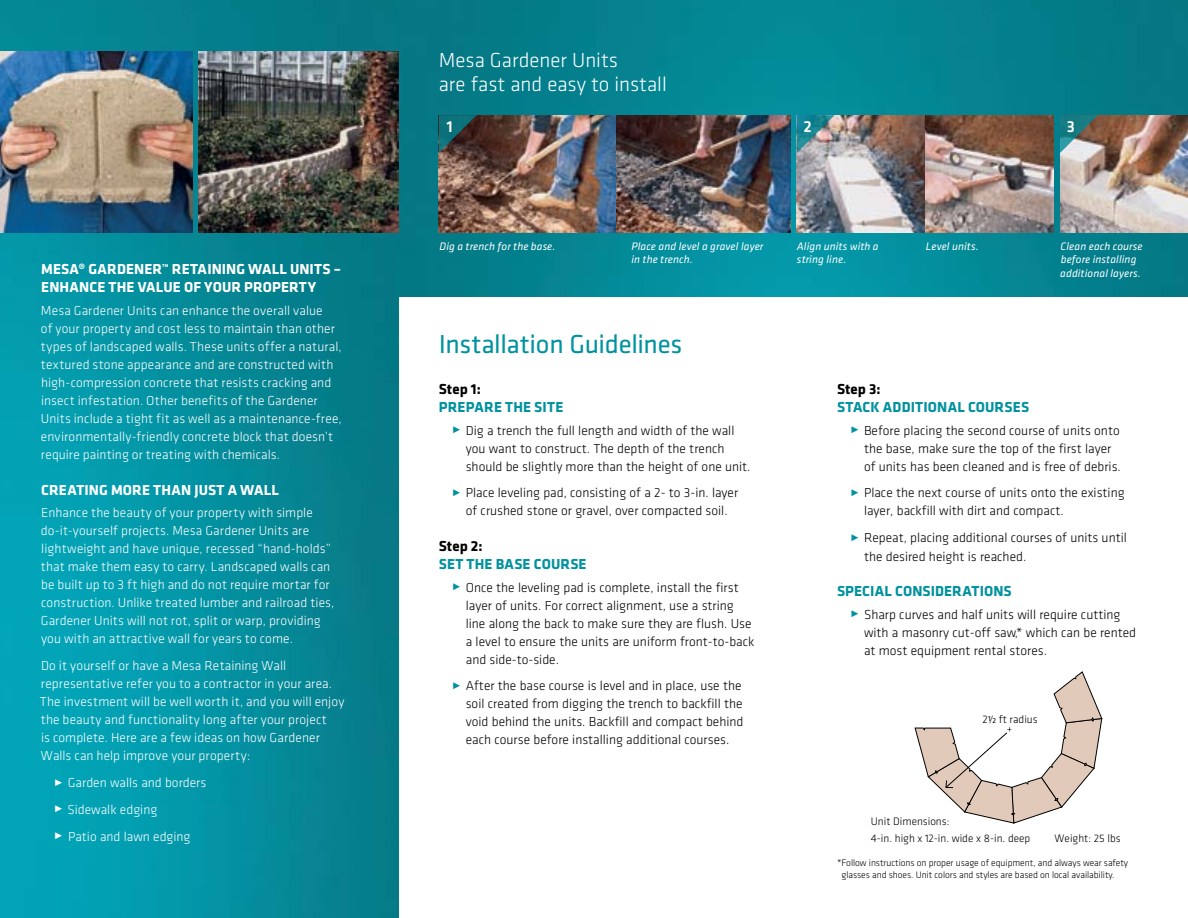
<style>
.page{position:relative;width:1188px;height:918px;background:#fff}
.page>*{position:absolute;margin:0;border:0;box-sizing:border-box;transform-origin:0 0}
.t1{font:27px "Klavika";letter-spacing:-.01em;color:#00929f}
.t2{font:300 21px/24px "Klavika";color:#fff}
.t3{font:500 16.5px "Klavika";color:#fff}
.t4{font:700 15px/18px "Klavika";letter-spacing:.015em;color:#fff}
.t5{font:700 15px "Klavika";letter-spacing:.005em;color:#00929f}
.t6{font:700 15px "Klavika";color:#000}
.t7{font:300 13.5px/18px "Klavika";letter-spacing:.005em;color:#fff}
.t8{font:300 13.5px/18px "Klavika";color:#000}
.t9{font:italic 11.25px/13.5px "Klavika";letter-spacing:.01em;color:#fff}
.t10{font:300 11.25px/16.5px "Klavika";color:#000}
.t11{font:300 9.75px/11.2px "Klavika";letter-spacing:-.005em;color:#000}
.s1{color:#00929f}
.s2{font-weight:400;font-size:7.5px}
</style>
<div class="page">
<img style="left:799px;top:0;width:389px;height:297px">
<img style="left:398px;top:0;width:401px;height:297px">
<img style="left:0;top:0;width:398px;height:918px">
<img style="left:439px;top:115px;width:352px;height:117px">
<svg style="left:915px;top:672px;width:187px;height:151px"></svg>
<img style="left:199px;top:51px;width:199px;height:181px">
<img style="left:0;top:51px;width:192px;height:181px">
<img style="left:797px;top:115px;width:256px;height:117px">
<img style="left:1060px;top:115px;width:128px;height:117px">
<svg style="left:439px;top:115px;width:38px;height:38px"></svg>
<svg style="left:797px;top:115px;width:38px;height:38px"></svg>
<svg style="left:1060px;top:115px;width:38px;height:38px"></svg>
<p class="t4" style="left:41px;top:260px;width:95px">MESA® GARDENER</p>
<p class="t4" style="left:41px;top:260px;width:301px;text-indent:121px">™ RETAINING WALL UNITS –<br>ENHANCE THE VALUE OF YOUR PROPERTY</p>
<p class="t7" style="left:41px;top:301px;width:303px">Mesa Gardener Units can enhance the overall value<br>of your property and cost less to maintain than other types of landscaped walls. These units offer a natural, textured stone appearance and are constructed with high-compression concrete that resists cracking and insect infestation. Other benefits of the Gardener Units include a tight fit as well as a maintenance-free, environmentally-friendly concrete block that doesn’t require painting or treating with chemicals.</p>
<p class="t4" style="left:41px;top:480px;width:239px">CREATING MORE THAN JUST A WALL</p>
<p class="t7" style="left:41px;top:504px;width:295px">Enhance the beauty of your property with simple do-it-yourself projects. Mesa Gardener Units are lightweight and have unique, recessed “hand-holds” that make them easy to carry. Landscaped walls can be built up to 3 ft high and do not require mortar for construction. Unlike treated lumber and railroad ties, Gardener Units will not rot, split or warp, providing you with an attractive wall for years to come.</p>
<p class="t7" style="left:40px;top:657px;width:306px">Do it yourself or have a Mesa Retaining Wall representative refer you to a contractor in your area.<br>The investment will be well worth it, and you will enjoy the beauty and functionality long after your project<br>is complete. Here are a few ideas on how Gardener Walls can help improve your property:</p>
<p class="t7" style="left:54px;top:769px;width:154px;line-height:26.7px">˴ Garden walls and borders ˴ Sidewalk edging<br>˴ Patio and lawn edging</p>
<h2 class="t2" style="left:439px;top:48px;width:230px">Mesa Gardener Units<br>are fast and easy to install</h2>
<p class="t3" style="left:447px;top:116px;width:8px">1</p>
<p class="t3" style="left:804px;top:116px;width:10px">2</p>
<p class="t3" style="left:1067px;top:116px;width:10px">3</p>
<p class="t9" style="left:440px;top:239px;width:117px">Dig a trench for the base.</p>
<p class="t9" style="left:631px;top:239px;width:134px">Place and level a gravel layer in the trench.</p>
<p class="t9" style="left:797px;top:239px;width:83px">Align units with a string line.</p>
<p class="t9" style="left:926px;top:239px;width:54px">Level units.</p>
<p class="t9" style="left:1060px;top:239px;width:84px">Clean each course before installing additional layers.</p>
<h1 class="t1" style="left:439px;top:327px;width:245px">Installation Guidelines</h1>
<p class="t6" style="left:439px;top:378px;width:44px">STEP 1:</p>
<p class="t5" style="left:439px;top:396px;width:124px">PREPARE THE SITE</p>
<p class="t8" style="left:466px;top:421px;width:286px;text-indent:-14px"><span class="s1">˴</span> Dig a trench the full length and width of the wall you want to construct. The depth of the trench should be slightly more than the height of one unit.</p>
<p class="t8" style="left:452px;top:484px;width:288px;text-align:center"><span class="s1">˴</span> Place leveling pad, consisting of a 2- to 3-in. layer of crushed stone or gravel, over compacted soil.</p>
<p class="t6" style="left:439px;top:535px;width:45px">STEP 2:</p>
<p class="t5" style="left:439px;top:553px;width:148px">SET THE BASE COURSE</p>
<p class="t8" style="left:466px;top:578px;width:290px;text-indent:-14px"><span class="s1">˴</span> Once the leveling pad is complete, install the first layer of units. For correct alignment, use a string line along the back to make sure they are flush. Use a level to ensure the units are uniform front-to-back and side-to-side.</p>
<p class="t8" style="left:466px;top:677px;width:279px;text-indent:-14px"><span class="s1">˴</span> After the base course is level and in place, use the soil created from digging the trench to backfill the void behind the units. Backfill and compact behind each course before installing additional courses.</p>
<p class="t6" style="left:837px;top:378px;width:45px">STEP 3:</p>
<p class="t5" style="left:837px;top:396px;width:194px">STACK ADDITIONAL COURSES</p>
<p class="t8" style="left:864px;top:421px;width:258px;text-indent:-14px"><span class="s1">˴</span> Before placing the second course of units onto the base, make sure the top of the first layer of units has been cleaned and is free of debris.</p>
<p class="t8" style="left:864px;top:484px;width:262px;text-indent:-14px"><span class="s1">˴</span> Place the next course of units onto the existing layer, backfill with dirt and compact.</p>
<p class="t8" style="left:864px;top:528px;width:264px;line-height:18.8px;text-indent:-14px"><span class="s1">˴</span> Repeat, placing additional courses of units until the desired height is reached.</p>
<p class="t5" style="left:837px;top:581px;width:176px">SPECIAL CONSIDERATIONS</p>
<p class="t8" style="left:864px;top:605px;width:274px;text-indent:-14px"><span class="s1">˴</span> Sharp curves and half units will require cutting with a masonry cut-off saw,* which can be rented at most equipment rental stores.</p>
<p class="t10" style="left:982px;top:711px;width:57px">2<sup>1</sup>⁄<span class="s2">2</span> ft radius</p>
<p class="t10" style="left:871px;top:813px;width:161px">Unit Dimensions:<br>4-in. high x 12-in. wide x 8-in. deep</p>
<p class="t10" style="left:1055px;top:830px;width:68px">Weight: 25 lbs</p>
<p class="t11" style="left:842px;top:857px;width:288px;text-indent:-5px">*Follow instructions on proper usage of equipment, and always wear safety glasses and shoes. Unit colors and styles are based on local availability.</p>
</div>
